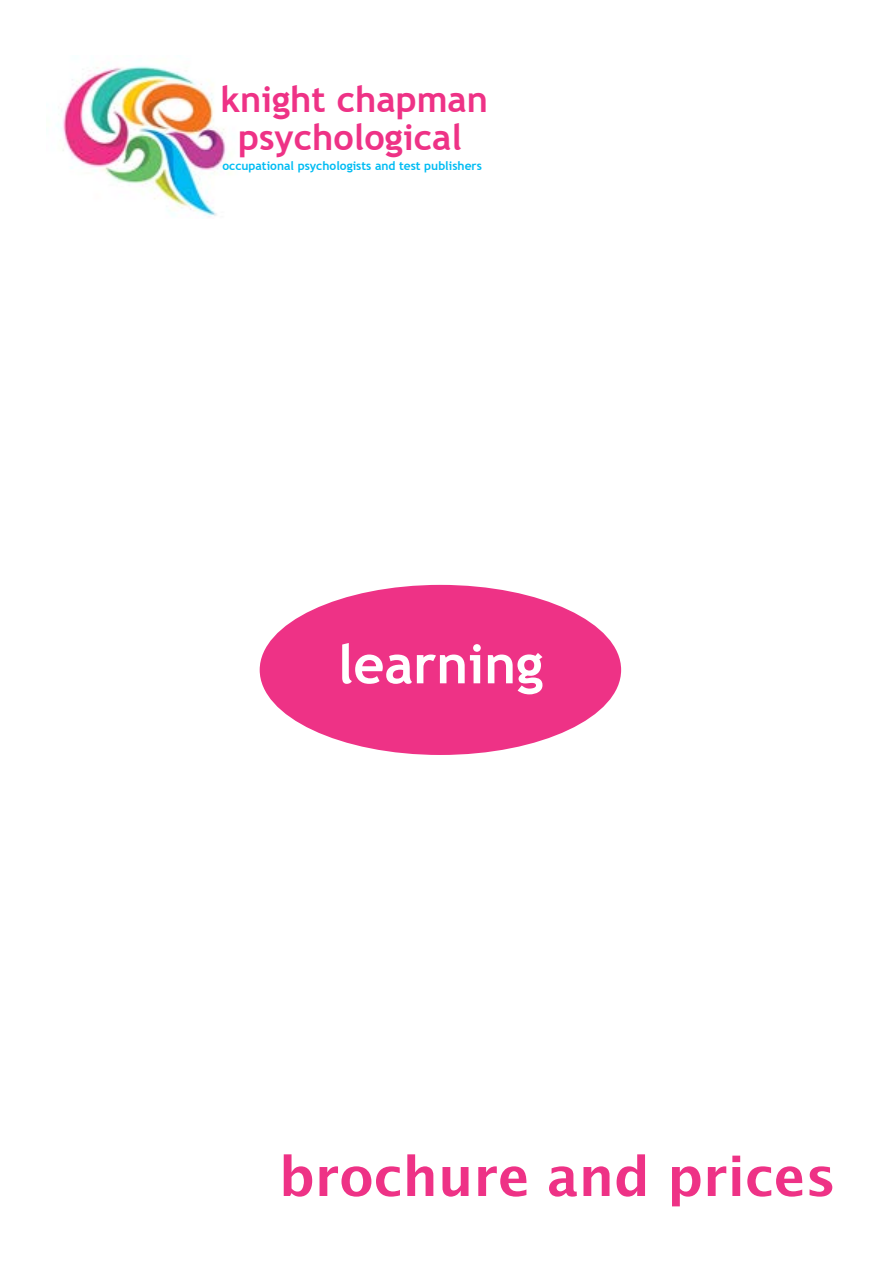
<style>
.page{position:relative;width:893px;height:1263px;background:#fff}
.page>*{position:absolute;margin:0;border:0;box-sizing:border-box;transform-origin:0 0}
.t1{font:600 54px "Lucida Sans";color:#ee3286}
.t2{font:700 54px "Trebuchet MS";color:#fff}
.t3{font:700 36px/38px "Trebuchet MS";color:#ee3286;text-align:center}
.t4{font:700 12px "Trebuchet MS";color:#01bcf3}
</style>
<div class="page">
<img style="left:57px;top:66px;width:169px;height:151px">
<div style="left:260px;top:585px;width:361px;height:170px;background:#ee3286;border-radius:50%"></div>
<h2 class="t3" style="left:220px;top:80px;width:269px">knight chapman psychological</h2>
<p class="t4" style="left:222px;top:158px;width:261px">occupational psychologists and test publishers</p>
<h1 class="t2" style="left:337px;top:630px;width:207px">learning</h1>
<h1 class="t1" style="left:279px;top:1146px;width:559px">brochure and prices</h1>
</div>
